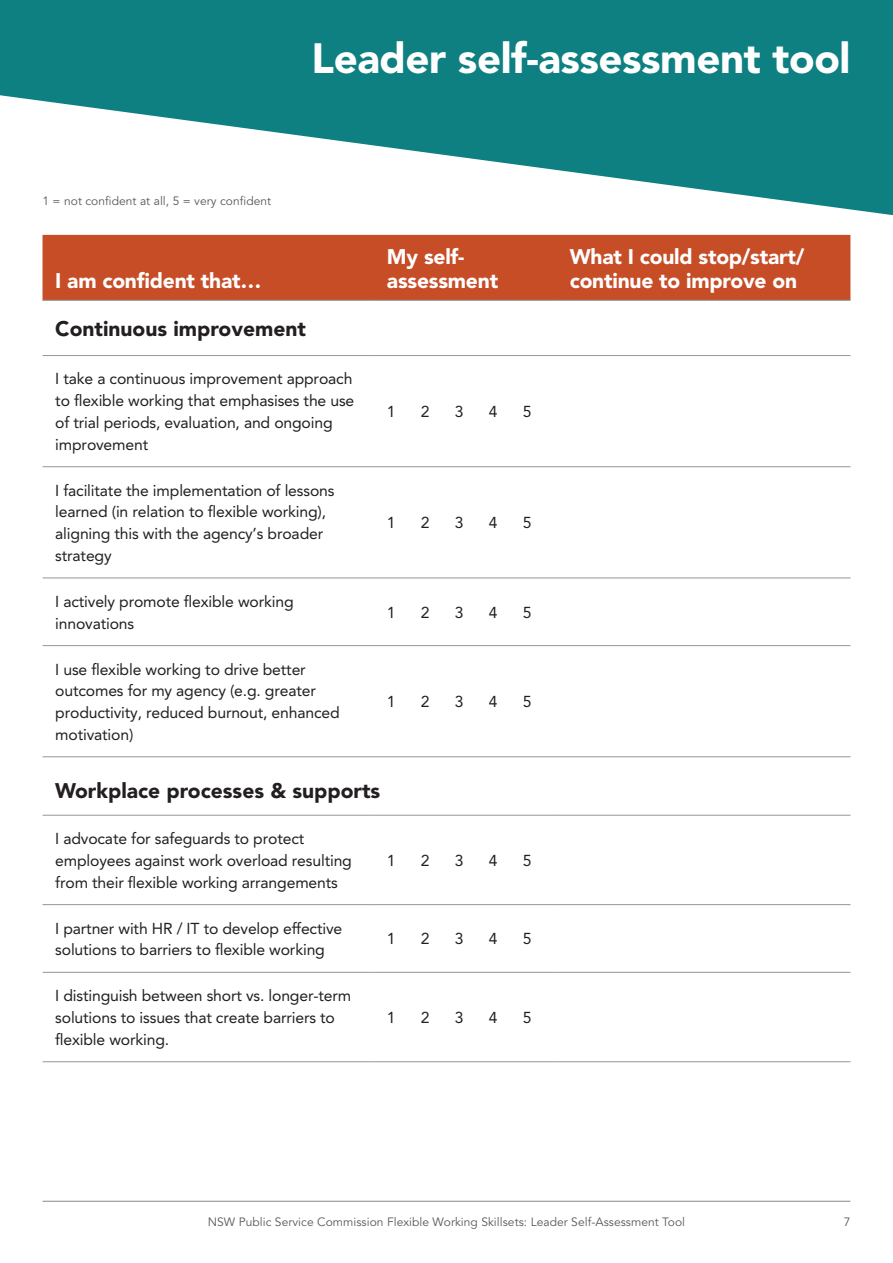
<style>
.page{position:relative;width:893px;height:1263px;background:#fff}
.page>*{position:absolute;margin:0;border:0;box-sizing:border-box;transform-origin:0 0}
.t1{font:900 42px "Avenir LT Std";letter-spacing:-.01em;color:#fff}
.t2{font:900 21px/24px "Avenir LT Std";letter-spacing:-.01em;color:#fff}
.t3{font:900 21px "Avenir LT Std";color:#231f20}
.t4{font:15.75px/21.8px "Avenir LT Std";letter-spacing:-.01em;color:#231f20}
.t5{font:12px "Avenir LT Std";letter-spacing:.005em;color:#57585a}
</style>
<div class="page">
<hr style="left:43px;top:1201px;width:807px;height:1px;background:#939598">
<svg style="left:0;top:0;width:893px;height:216px;fill:#0e8081"></svg>
<div style="left:43px;top:235px;width:807px;height:65px;background:#c74d27"></div>
<hr style="left:43px;top:300px;width:331px;height:1px;background:#939598">
<hr style="left:374px;top:300px;width:183px;height:1px;background:#939598">
<hr style="left:557px;top:300px;width:293px;height:1px;background:#939598">
<hr style="left:43px;top:355px;width:331px;height:1px;background:#939598">
<hr style="left:374px;top:355px;width:183px;height:1px;background:#939598">
<hr style="left:557px;top:355px;width:293px;height:1px;background:#939598">
<hr style="left:43px;top:466px;width:331px;height:1px;background:#939598">
<hr style="left:374px;top:466px;width:183px;height:1px;background:#939598">
<hr style="left:557px;top:466px;width:293px;height:1px;background:#939598">
<hr style="left:43px;top:577px;width:331px;height:1px;background:#939598">
<hr style="left:374px;top:577px;width:183px;height:1px;background:#939598">
<hr style="left:557px;top:577px;width:293px;height:1px;background:#939598">
<hr style="left:43px;top:645px;width:331px;height:1px;background:#939598">
<hr style="left:374px;top:645px;width:183px;height:1px;background:#939598">
<hr style="left:557px;top:645px;width:293px;height:1px;background:#939598">
<hr style="left:43px;top:756px;width:331px;height:1px;background:#939598">
<hr style="left:374px;top:756px;width:183px;height:1px;background:#939598">
<hr style="left:557px;top:756px;width:293px;height:1px;background:#939598">
<hr style="left:43px;top:815px;width:331px;height:1px;background:#939598">
<hr style="left:374px;top:815px;width:183px;height:1px;background:#939598">
<hr style="left:557px;top:815px;width:293px;height:1px;background:#939598">
<hr style="left:43px;top:904px;width:331px;height:1px;background:#939598">
<hr style="left:374px;top:904px;width:183px;height:1px;background:#939598">
<hr style="left:557px;top:904px;width:293px;height:1px;background:#939598">
<hr style="left:43px;top:972px;width:331px;height:1px;background:#939598">
<hr style="left:374px;top:972px;width:183px;height:1px;background:#939598">
<hr style="left:557px;top:972px;width:293px;height:1px;background:#939598">
<hr style="left:43px;top:1061px;width:331px;height:1px;background:#939598">
<hr style="left:374px;top:1061px;width:183px;height:1px;background:#939598">
<hr style="left:557px;top:1061px;width:293px;height:1px;background:#939598">
<h1 class="t1" style="left:312px;top:33px;width:540px">Leader self-assessment tool</h1>
<p class="t5" style="left:43px;top:194px;width:230px">1 = not confident at all, 5 = very confident</p>
<h2 class="t2" style="left:55px;top:268px;width:208px">I am confident that…</h2>
<h2 class="t2" style="left:387px;top:244px;width:113px">My self&shy;assessment</h2>
<h2 class="t2" style="left:570px;top:244px;width:236px">What I could stop/start/ continue to improve on</h2>
<p class="t3" style="left:55px;top:316px;width:252px">Continuous improvement</p>
<p class="t4" style="left:55px;top:368px;width:301px">I take a continuous improvement approach to flexible working that emphasises the use of trial periods, evaluation, and ongoing improvement</p>
<p class="t4" style="left:55px;top:479px;width:281px">I facilitate the implementation of lessons learned (in relation to flexible working), aligning this with the agency’s broader strategy</p>
<p class="t4" style="left:387px;top:401px;width:10px">1</p>
<p class="t4" style="left:421px;top:401px;width:10px">2</p>
<p class="t4" style="left:455px;top:401px;width:10px">3</p>
<p class="t4" style="left:489px;top:401px;width:10px">4</p>
<p class="t4" style="left:523px;top:401px;width:10px">5</p>
<p class="t4" style="left:387px;top:512px;width:10px">1</p>
<p class="t4" style="left:421px;top:512px;width:10px">2</p>
<p class="t4" style="left:455px;top:512px;width:10px">3</p>
<p class="t4" style="left:489px;top:512px;width:10px">4</p>
<p class="t4" style="left:523px;top:512px;width:10px">5</p>
<p class="t4" style="left:55px;top:591px;width:240px">I actively promote flexible working innovations</p>
<p class="t4" style="left:387px;top:601px;width:10px">1</p>
<p class="t4" style="left:421px;top:601px;width:10px">2</p>
<p class="t4" style="left:455px;top:601px;width:10px">3</p>
<p class="t4" style="left:489px;top:601px;width:10px">4</p>
<p class="t4" style="left:523px;top:601px;width:10px">5</p>
<p class="t4" style="left:55px;top:658px;width:286px">I use flexible working to drive better outcomes for my agency (e.g. greater productivity, reduced burnout, enhanced motivation)</p>
<p class="t4" style="left:387px;top:691px;width:10px">1</p>
<p class="t4" style="left:421px;top:691px;width:10px">2</p>
<p class="t4" style="left:455px;top:691px;width:10px">3</p>
<p class="t4" style="left:489px;top:691px;width:10px">4</p>
<p class="t4" style="left:523px;top:691px;width:10px">5</p>
<p class="t3" style="left:55px;top:778px;width:327px">Workplace processes &amp; supports</p>
<p class="t4" style="left:55px;top:828px;width:298px">I advocate for safeguards to protect employees against work overload resulting from their flexible working arrangements</p>
<p class="t4" style="left:387px;top:850px;width:10px">1</p>
<p class="t4" style="left:421px;top:850px;width:10px">2</p>
<p class="t4" style="left:455px;top:850px;width:10px">3</p>
<p class="t4" style="left:489px;top:850px;width:10px">4</p>
<p class="t4" style="left:523px;top:850px;width:10px">5</p>
<p class="t4" style="left:55px;top:917px;width:288px">I partner with HR / IT to develop effective solutions to barriers to flexible working</p>
<p class="t4" style="left:387px;top:928px;width:10px">1</p>
<p class="t4" style="left:421px;top:928px;width:10px">2</p>
<p class="t4" style="left:455px;top:928px;width:10px">3</p>
<p class="t4" style="left:489px;top:928px;width:10px">4</p>
<p class="t4" style="left:523px;top:928px;width:10px">5</p>
<p class="t4" style="left:55px;top:985px;width:297px">I distinguish between short vs. longer-term solutions to issues that create barriers to flexible working.</p>
<p class="t4" style="left:387px;top:1007px;width:10px">1</p>
<p class="t4" style="left:421px;top:1007px;width:10px">2</p>
<p class="t4" style="left:455px;top:1007px;width:10px">3</p>
<p class="t4" style="left:489px;top:1007px;width:10px">4</p>
<p class="t4" style="left:523px;top:1007px;width:10px">5</p>
<p class="t5" style="left:208px;top:1215px;width:479px">NSW Public Service Commission Flexible Working Skillsets: Leader Self-Assessment Tool</p>
<p class="t5" style="left:844px;top:1215px;width:8px">7</p>
</div>
